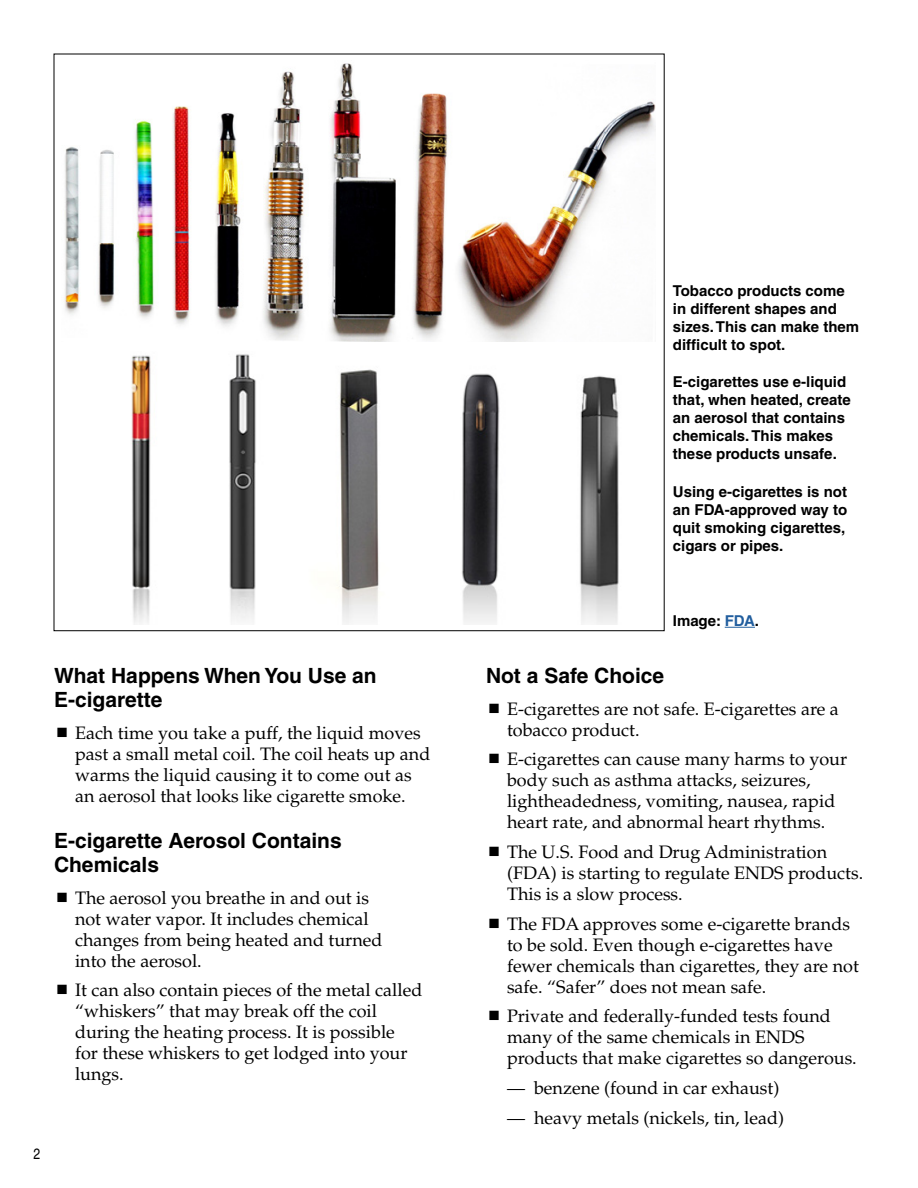
<style>
.page{position:relative;width:918px;height:1188px;background:#fff}
.page>*{position:absolute;margin:0;border:0;box-sizing:border-box;transform-origin:0 0}
.t1{font:700 21px/24px "Helvetica";color:#000}
.t2{font:18px/21px "Palatino";color:#000}
.t3{font:700 15px/18px "Helvetica";color:#000}
.t4{font:condensed 15px "Helvetica";color:#000}
.s1{color:#215e9e}
</style>
<div class="page">
<img style="left:64px;top:63px;width:592px;height:278px">
<img style="left:131px;top:354px;width:488px;height:270px">
<hr style="left:725px;top:627px;width:30px;height:1px;background:#215e9e">
<p class="t1" style="left:54px;top:663px;width:324px">What Happens When You Use an<br>E-cigarette</p>
<p class="t2" style="left:75px;top:722px;width:357px">Each time you take a puff, the liquid moves past a small metal coil. The coil heats up and warms the liquid causing it to come out as an aerosol that looks like cigarette smoke.</p>
<p class="t1" style="left:54px;top:828px;width:289px">E-cigarette Aerosol Contains<br>Chemicals</p>
<p class="t2" style="left:75px;top:887px;width:309px">The aerosol you breathe in and out is not water vapor. It includes chemical changes from being heated and turned into the aerosol.</p>
<p class="t2" style="left:75px;top:980px;width:349px">It can also contain pieces of the metal called “whiskers” that may break off the coil during the heating process. It is possible<br>for these whiskers to get lodged into your lungs.</p>
<p class="t4" style="left:34px;top:1145px;width:8px">2</p>
<p class="t3" style="left:673px;top:281px;width:188px">Tobacco products come in different shapes and sizes. This can make them difficult to spot.</p>
<p class="t3" style="left:673px;top:373px;width:180px">E-cigarettes use e-liquid that, when heated, create an aerosol that contains chemicals. This makes these products unsafe.</p>
<p class="t3" style="left:673px;top:482px;width:176px">Using e-cigarettes is not an FDA-approved way to quit smoking cigarettes, cigars or pipes.</p>
<p class="t3" style="left:673px;top:611px;width:88px">Image: <span class="s1">FDA</span>.</p>
<p class="t1" style="left:486px;top:663px;width:180px">Not a Safe Choice</p>
<p class="t2" style="left:507px;top:698px;width:333px">E-cigarettes are not safe. E-cigarettes are a tobacco product.</p>
<p class="t2" style="left:507px;top:749px;width:342px">E-cigarettes can cause many harms to your body such as asthma attacks, seizures, lightheadedness, vomiting, nausea, rapid heart rate, and abnormal heart rhythms.</p>
<p class="t2" style="left:507px;top:842px;width:358px">The U.S. Food and Drug Administration (FDA) is starting to regulate ENDS products.<br>This is a slow process.</p>
<p class="t2" style="left:507px;top:913px;width:353px">The FDA approves some e-cigarette brands to be sold. Even though e-cigarettes have fewer chemicals than cigarettes, they are not safe. “Safer” does not mean safe.</p>
<p class="t2" style="left:507px;top:1006px;width:351px">Private and federally-funded tests found many of the same chemicals in ENDS products that make cigarettes so dangerous.</p>
<p class="t2" style="left:507px;top:1078px;width:274px">— benzene (found in car exhaust)</p>
<p class="t2" style="left:507px;top:1107px;width:279px">— heavy metals (nickels, tin, lead)</p>
</div>
